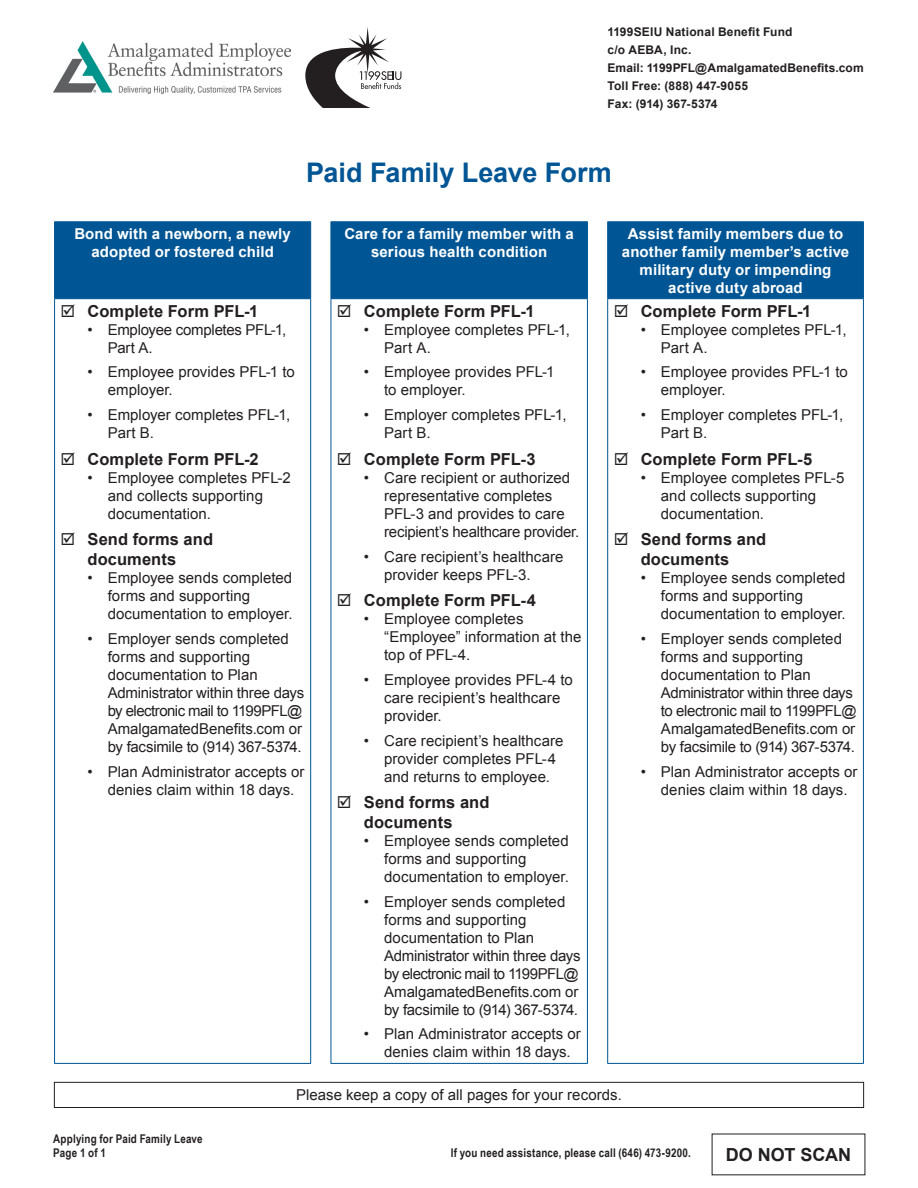
<style>
.page{position:relative;width:918px;height:1188px;background:#fff}
.page>*{position:absolute;margin:0;border:0;box-sizing:border-box;transform-origin:0 0}
.t1{font:700 27px "Arial";letter-spacing:-.005em;color:#005594}
.t2{font:700 18px "Arial";letter-spacing:-.005em;color:#231f20}
.t3{font:700 16.5px/19.8px "Arial";letter-spacing:.005em;color:#231f20;text-align:center}
.t4{font:15px/18px "Arial";color:#231f20}
.t5{font:700 15px/18px "Arial";letter-spacing:.01em;color:#fff;text-align:center}
.t6{font:15px/18px "Arial";letter-spacing:-.02em;color:#231f20}
.t7{font:700 12px/18px "Arial";letter-spacing:.015em;color:#231f20}
.t8{font:700 12px "Arial Narrow";letter-spacing:.015em;color:#231f20}
</style>
<div class="page">
<img style="left:54px;top:41px;width:237px;height:53px">
<svg style="left:305px;top:27px;width:96px;height:81px"></svg>
<div style="left:55px;top:222px;width:808px;height:77px;background:#005594"></div>
<hr style="left:54px;top:221px;width:257px;height:1px;background:#005594">
<hr style="left:54px;top:222px;width:1px;height:76px;background:#005594">
<hr style="left:331px;top:221px;width:257px;height:1px;background:#005594">
<hr style="left:607px;top:221px;width:257px;height:1px;background:#005594">
<hr style="left:863px;top:222px;width:1px;height:76px;background:#005594">
<hr style="left:54px;top:298px;width:257px;height:1px;background:#005594">
<hr style="left:54px;top:299px;width:1px;height:764px;background:#005594">
<hr style="left:331px;top:298px;width:257px;height:1px;background:#005594">
<hr style="left:607px;top:298px;width:257px;height:1px;background:#005594">
<hr style="left:863px;top:299px;width:1px;height:764px;background:#005594">
<hr style="left:54px;top:1063px;width:257px;height:1px;background:#005594">
<hr style="left:331px;top:1063px;width:257px;height:1px;background:#005594">
<hr style="left:607px;top:1063px;width:257px;height:1px;background:#005594">
<hr style="left:310px;top:222px;width:1px;height:76px;background:#005594">
<hr style="left:331px;top:222px;width:1px;height:76px;background:#005594">
<hr style="left:310px;top:299px;width:1px;height:764px;background:#005594">
<hr style="left:331px;top:299px;width:1px;height:764px;background:#005594">
<hr style="left:587px;top:222px;width:1px;height:76px;background:#005594">
<hr style="left:607px;top:222px;width:1px;height:76px;background:#005594">
<hr style="left:587px;top:299px;width:1px;height:764px;background:#005594">
<hr style="left:607px;top:299px;width:1px;height:764px;background:#005594">
<div style="left:54px;top:1082px;width:810px;height:26px;border:1px solid #231f20"></div>
<p class="t7" style="left:608px;top:23px;width:258px">1199SEIU National Benefit Fund<br>c/o AEBA, Inc.<br>Email: 1199PFL@AmalgamatedBenefits.com<br>Toll Free: (888) 447-9055<br>Fax: (914) 367-5374</p>
<p class="t1" style="left:306px;top:154px;width:307px">Paid Family Leave Form</p>
<p class="t5" style="left:74px;top:225px;width:218px">Bond with a newborn, a newly adopted or fostered child</p>
<p class="t5" style="left:344px;top:225px;width:231px">Care for a family member with a serious health condition</p>
<p class="t5" style="left:622px;top:225px;width:229px">Assist family members due to another family member’s active military duty or impending active duty abroad</p>
<p class="t3" style="left:61px;top:302px;width:199px">☑ Complete Form PFL-1</p>
<p class="t6" style="left:108px;top:321px;width:180px;text-indent:-20px">• Employee completes PFL-1,<br>Part A.</p>
<p class="t4" style="left:108px;top:363px;width:189px;text-indent:-20px">• Employee provides PFL-1 to employer.</p>
<p class="t4" style="left:108px;top:406px;width:184px;text-indent:-20px">• Employer completes PFL-1,<br>Part B.</p>
<p class="t3" style="left:61px;top:450px;width:200px">☑ Complete Form PFL-2</p>
<p class="t4" style="left:108px;top:469px;width:185px;text-indent:-20px">• Employee completes PFL-2 and collects supporting documentation.</p>
<p class="t3" style="left:61px;top:530px;width:154px">☑ Send forms and documents</p>
<p class="t4" style="left:108px;top:569px;width:186px;text-indent:-20px">• Employee sends completed forms and supporting documentation to employer.</p>
<p class="t4" style="left:108px;top:630px;width:198px;text-indent:-20px">• Employer sends completed forms and supporting documentation to Plan<br>Administrator within three days by electronic mail to 1199PFL@<br>AmalgamatedBenefits.com or by facsimile to (914) 367-5374.</p>
<p class="t4" style="left:108px;top:763px;width:198px;text-indent:-20px">• Plan Administrator accepts or denies claim within 18 days.</p>
<p class="t3" style="left:337px;top:302px;width:199px">☑ Complete Form PFL-1</p>
<p class="t4" style="left:384px;top:321px;width:187px;text-indent:-20px">• Employee completes PFL-1,<br>Part A.</p>
<p class="t4" style="left:384px;top:363px;width:172px;text-indent:-20px">• Employee provides PFL-1 to employer.</p>
<p class="t4" style="left:384px;top:406px;width:184px;text-indent:-20px">• Employer completes PFL-1,<br>Part B.</p>
<p class="t3" style="left:337px;top:450px;width:200px">☑ Complete Form PFL-3</p>
<p class="t4" style="left:384px;top:469px;width:197px;text-indent:-20px">• Care recipient or authorized representative completes<br>PFL-3 and provides to care recipient’s healthcare provider.</p>
<p class="t4" style="left:384px;top:547px;width:181px;text-indent:-20px">• Care recipient’s healthcare provider keeps PFL-3.</p>
<p class="t3" style="left:337px;top:591px;width:201px">☑ Complete Form PFL-4</p>
<p class="t4" style="left:384px;top:610px;width:199px;text-indent:-20px">• Employee completes “Employee” information at the top of PFL-4.</p>
<p class="t4" style="left:384px;top:671px;width:190px;text-indent:-20px">• Employee provides PFL-4 to care recipient’s healthcare provider.</p>
<p class="t4" style="left:384px;top:731px;width:181px;text-indent:-20px">• Care recipient’s healthcare provider completes PFL-4 and returns to employee.</p>
<p class="t3" style="left:337px;top:793px;width:154px">☑ Send forms and documents</p>
<p class="t4" style="left:384px;top:832px;width:186px;text-indent:-20px">• Employee sends completed forms and supporting documentation to employer.</p>
<p class="t4" style="left:384px;top:893px;width:198px;text-indent:-20px">• Employer sends completed forms and supporting documentation to Plan<br>Administrator within three days by electronic mail to 1199PFL@<br>AmalgamatedBenefits.com or by facsimile to (914) 367-5374.</p>
<p class="t4" style="left:384px;top:1025px;width:198px;text-indent:-20px">• Plan Administrator accepts or denies claim within 18 days.</p>
<p class="t3" style="left:614px;top:302px;width:199px">☑ Complete Form PFL-1</p>
<p class="t4" style="left:661px;top:321px;width:187px;text-indent:-20px">• Employee completes PFL-1,<br>Part A.</p>
<p class="t4" style="left:661px;top:363px;width:189px;text-indent:-20px">• Employee provides PFL-1 to employer.</p>
<p class="t4" style="left:661px;top:406px;width:184px;text-indent:-20px">• Employer completes PFL-1,<br>Part B.</p>
<p class="t3" style="left:614px;top:450px;width:200px">☑ Complete Form PFL-5</p>
<p class="t4" style="left:661px;top:469px;width:185px;text-indent:-20px">• Employee completes PFL-5 and collects supporting documentation.</p>
<p class="t3" style="left:614px;top:530px;width:154px">☑ Send forms and documents</p>
<p class="t4" style="left:661px;top:569px;width:186px;text-indent:-20px">• Employee sends completed forms and supporting documentation to employer.</p>
<p class="t4" style="left:661px;top:630px;width:197px;text-indent:-20px">• Employer sends completed forms and supporting documentation to Plan<br>Administrator within three days to electronic mail to 1199PFL@<br>AmalgamatedBenefits.com or by facsimile to (914) 367-5374.</p>
<p class="t4" style="left:661px;top:763px;width:198px;text-indent:-20px">• Plan Administrator accepts or denies claim within 18 days.</p>
<p class="t4" style="left:296px;top:1086px;width:327px">Please keep a copy of all pages for your records.</p>
<p class="t8" style="left:53px;top:1129px;width:151px">Applying for Paid Family Leave</p>
<p class="t8" style="left:53px;top:1144px;width:54px">Page 1 of 1</p>
<p class="t8" style="left:451px;top:1144px;width:242px">If you need assistance, please call (646) 473-9200.</p>
<p class="t2" style="left:726px;top:1143px;width:127px">DO NOT SCAN</p>
</div>
